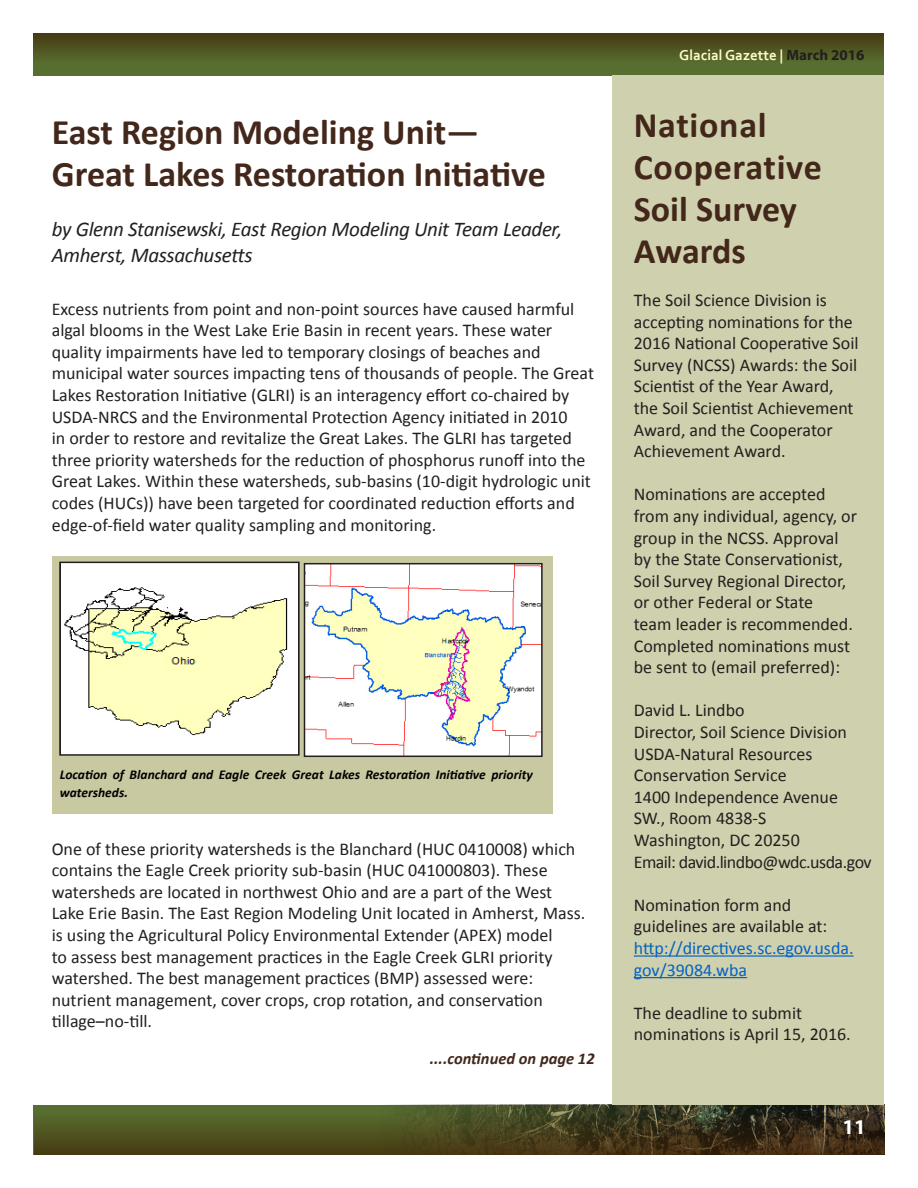
<style>
.page{position:relative;width:918px;height:1188px;background:#fff}
.page>*{position:absolute;margin:0;border:0;box-sizing:border-box;transform-origin:0 0}
.Article_Title{font:700 36px/42px "Calibri";color:#42271a}
.Byline{font:italic 21px/25.2px "Calibri";letter-spacing:-.02em;color:#231f20}
.t1{font:700 21px "Myriad Pro";color:#fff}
.t2{font:18px/21.6px "Calibri";color:#231f20}
.t3{font:18px/21.6px "Calibri";color:#0563c1}
.t4{font:18px "Calibri";letter-spacing:-.03em;color:#231f20}
.Article_Title-2{font:italic 700 16.5px "Calibri";color:#42271a}
.t5{font:700 15px "Corbel";color:#fffbcc}
.t6{font:italic 700 13.5px/18px "Calibri";color:#000}
.s1{font-family:"Myriad Pro";color:#231f20}
.s2{color:#231f20}
</style>
<div class="page">
<div style="left:34px;top:34px;width:850px;height:42px;background:#586e30"></div>
<div style="left:34px;top:1105px;width:850px;height:49px;background:#586e30"></div>
<img style="left:405px;top:1105px;width:479px;height:7px">
<div style="left:34px;top:34px;width:850px;height:28px;background:linear-gradient(to bottom,#473a11,#566a2d)"></div>
<svg style="left:34px;top:1112px;width:851px;height:42px;background:#47441e"></svg>
<div style="left:52px;top:556px;width:501px;height:258px;background:#c8c8a1"></div>
<img style="left:307px;top:566px;width:233px;height:188px">
<div style="left:304px;top:563px;width:239px;height:194px;border:2px solid #231f20"></div>
<img style="left:62px;top:565px;width:235px;height:188px">
<div style="left:59px;top:562px;width:241px;height:194px;border:2px solid #231f20"></div>
<div style="left:613px;top:76px;width:271px;height:1029px;background:#cfd0ad"></div>
<hr style="left:634px;top:955px;width:220px;height:2px;background:#0563c1">
<hr style="left:634px;top:977px;width:113px;height:1px;background:#0563c1">
<p class="Article_Title" style="left:52px;top:111px;width:496px">East Region Modeling Unit—<br>Great Lakes Restoration Initiative</p>
<p class="Byline" style="left:52px;top:216px;width:512px">by Glenn Stanisewski, East Region Modeling Unit Team Leader,<br>Amherst, Massachusetts</p>
<p class="t2" style="left:52px;top:298px;width:544px">Excess nutrients from point and non-point sources have caused harmful algal blooms in the West Lake Erie Basin in recent years. These water quality impairments have led to temporary closings of beaches and municipal water sources impacting tens of thousands of people. The Great Lakes Restoration Initiative (GLRI) is an interagency effort co-chaired by USDA-NRCS and the Environmental Protection Agency initiated in 2010<br>in order to restore and revitalize the Great Lakes. The GLRI has targeted three priority watersheds for the reduction of phosphorus runoff into the Great Lakes. Within these watersheds, sub-basins (10-digit hydrologic unit codes (HUCs)) have been targeted for coordinated reduction efforts and edge-of-field water quality sampling and monitoring.</p>
<p class="t6" style="left:60px;top:766px;width:475px">Location of Blanchard and Eagle Creek Great Lakes Restoration Initiative priority watersheds.</p>
<p class="t2" style="left:52px;top:838px;width:535px">One of these priority watersheds is the Blanchard (HUC 0410008) which contains the Eagle Creek priority sub-basin (HUC 041000803). These watersheds are located in northwest Ohio and are a part of the West Lake Erie Basin. The East Region Modeling Unit located in Amherst, Mass. is using the Agricultural Policy Environmental Extender (APEX) model<br>to assess best management practices in the Eagle Creek GLRI priority watershed. The best management practices (BMP) assessed were: nutrient management, cover crops, crop rotation, and conservation tillage–no-till.</p>
<p class="Article_Title-2" style="left:430px;top:1048px;width:166px">....continued on page 12</p>
<p class="t5" style="left:679px;top:46px;width:187px">Glacial Gazette | <span class="s1">March 2016</span></p>
<p class="Article_Title" style="left:634px;top:104px;width:189px">National<br>Cooperative<br>Soil Survey<br>Awards</p>
<p class="t2" style="left:634px;top:289px;width:226px">The Soil Science Division is accepting nominations for the<br>2016 National Cooperative Soil<br>Survey (NCSS) Awards: the Soil<br>Scientist of the Year Award, the Soil Scientist Achievement<br>Award, and the Cooperator<br>Achievement Award.</p>
<p class="t2" style="left:634px;top:484px;width:225px">Nominations are accepted from any individual, agency, or group in the NCSS. Approval by the State Conservationist,<br>Soil Survey Regional Director, or other Federal or State<br>team leader is recommended.<br>Completed nominations must be sent to (email preferred):</p>
<p class="t2" style="left:634px;top:700px;width:112px">David L. Lindbo</p>
<p class="t2" style="left:634px;top:721px;width:215px">Director, Soil Science Division</p>
<p class="t2" style="left:634px;top:743px;width:180px">USDA-Natural Resources<br>Conservation Service</p>
<p class="t2" style="left:634px;top:786px;width:206px">1400 Independence Avenue<br>SW., Room 4838-S</p>
<p class="t2" style="left:634px;top:829px;width:168px">Washington, DC 20250</p>
<p class="t4" style="left:634px;top:850px;width:239px">Email: david.lindbo@wdc.usda.gov</p>
<p class="t3" style="left:634px;top:894px;width:221px"><span class="s2">Nomination form and guidelines are available at: </span>http://directives.sc.egov.usda. gov/39084.wba</p>
<p class="t2" style="left:634px;top:1002px;width:218px">The deadline to submit nominations is April 15, 2016.</p>
<p class="t1" style="left:843px;top:1113px;width:25px">11</p>
</div>
